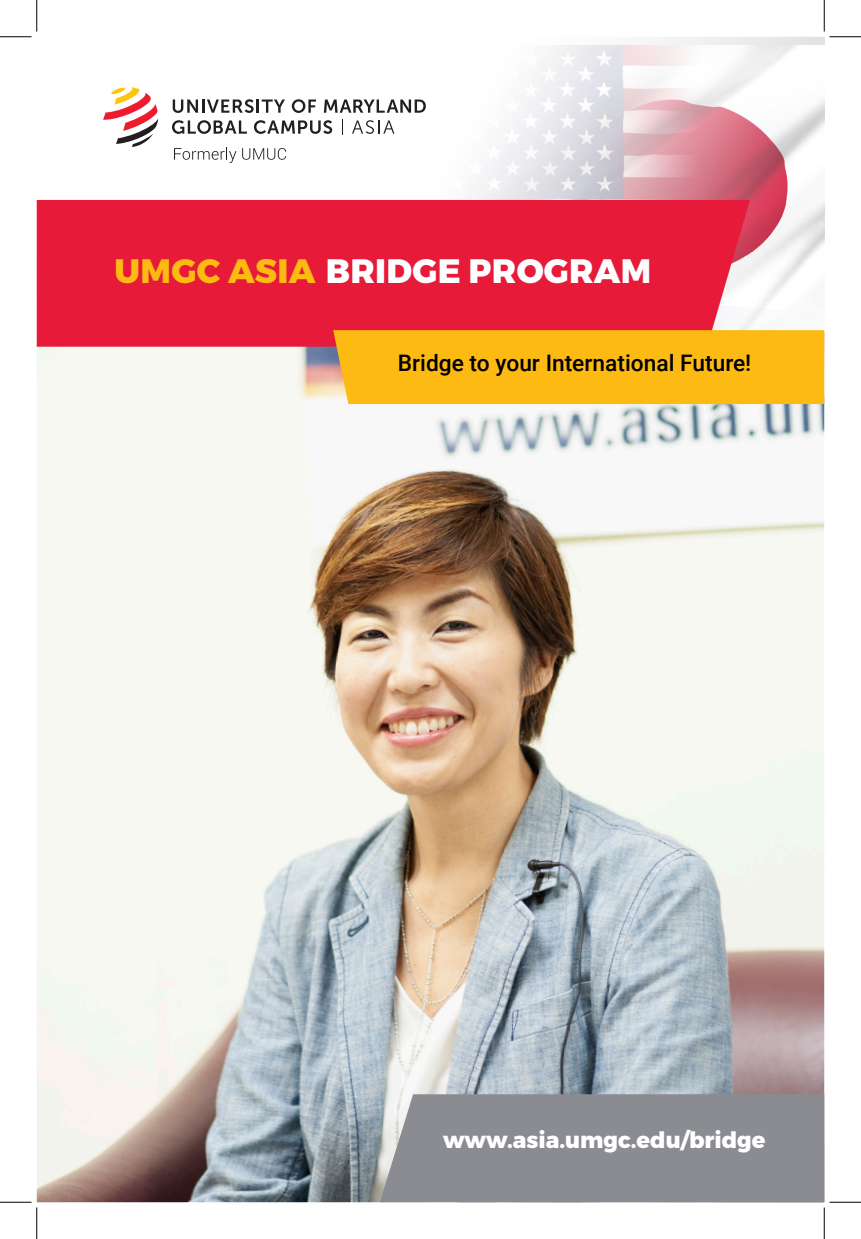
<style>
.page{position:relative;width:861px;height:1239px;background:#fff}
.page>*{position:absolute;margin:0;border:0;box-sizing:border-box;transform-origin:0 0}
.t1{font:800 33.95px "Montserrat";letter-spacing:.01em;color:#fff}
.t2{font:500 22.75px "Roboto";color:#000}
.t3{font:800 22.57px "Montserrat";color:#fff}
.s1{color:#fcba13}
</style>
<div class="page">
<img style="left:37px;top:347px;width:787px;height:855px">
<svg style="left:377px;top:37px;width:447px;height:163px"></svg>
<img style="left:403px;top:45px;width:421px;height:281px">
<div style="left:380px;top:1094px;width:444px;height:108px;background:#8a8c92"></div>
<div style="left:37px;top:200px;width:713px;height:147px;background:#e71a39"></div>
<div style="left:333px;top:330px;width:491px;height:74px;background:#fcba13"></div>
<svg style="left:174px;top:147px;width:62px;height:16px"></svg>
<svg style="left:242px;top:148px;width:44px;height:12px"></svg>
<svg style="left:352px;top:120px;width:42px;height:14px"></svg>
<svg style="left:173px;top:99px;width:112px;height:14px"></svg>
<svg style="left:292px;top:99px;width:24px;height:14px"></svg>
<svg style="left:324px;top:100px;width:102px;height:13px"></svg>
<svg style="left:172px;top:120px;width:75px;height:14px"></svg>
<svg style="left:254px;top:120px;width:78px;height:14px"></svg>
<svg style="left:342px;top:119px;width:1px;height:16px"></svg>
<svg style="left:103px;top:87px;width:55px;height:60px"></svg>
<hr style="left:0;top:36px;width:32px;height:1px;background:#000">
<hr style="left:830px;top:36px;width:31px;height:1px;background:#000">
<hr style="left:0;top:1202px;width:32px;height:1px;background:#000">
<hr style="left:830px;top:1202px;width:31px;height:1px;background:#000">
<hr style="left:36px;top:0;width:1px;height:32px;background:#000">
<hr style="left:36px;top:1208px;width:1px;height:31px;background:#000">
<hr style="left:824px;top:0;width:1px;height:32px;background:#000">
<hr style="left:824px;top:1208px;width:1px;height:31px;background:#000">
<h2 class="t1" style="left:115px;top:250px;width:538px"><span class="s1">UMGC ASIA</span> BRIDGE PROGRAM</h2>
<p class="t2" style="left:398px;top:347px;width:355px">Bridge to your International Future!</p>
<p class="t3" style="left:443px;top:1126px;width:324px">www.asia.umgc.edu/bridge</p>
</div>
